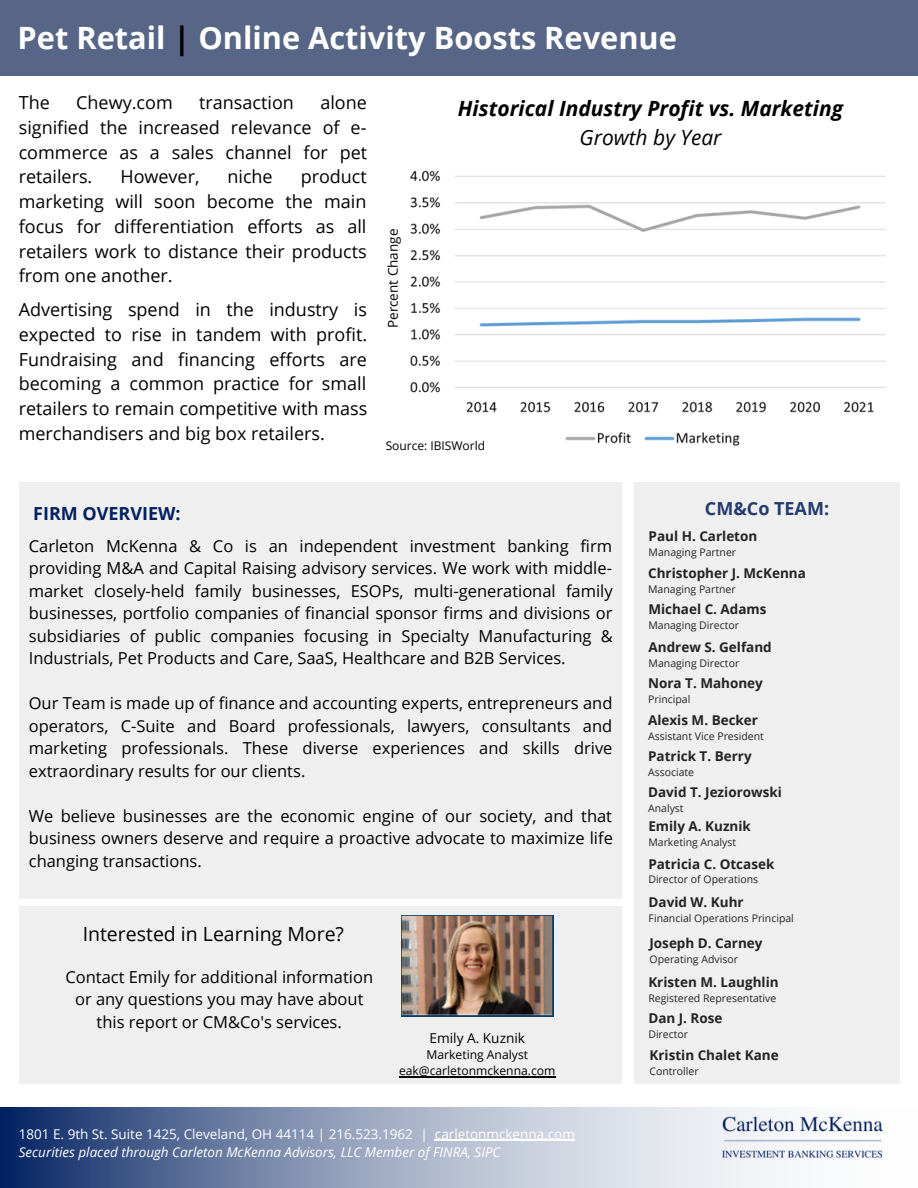
<style>
.page{position:relative;width:918px;height:1188px;background:#fff}
.page>*{position:absolute;margin:0;border:0;box-sizing:border-box;transform-origin:0 0}
.t1{font:700 30.75px "Open Sans";color:#fff}
.t2{font:italic 700 21px "Open Sans";color:#000}
.t3{font:italic 21px "Open Sans";color:#000}
.t4{font:19.5px "Open Sans";color:#000}
.t5{font:18px/24.8px "Open Sans";color:#000;text-align:justify}
.t6{font:700 18px "Open Sans";color:#002060}
.t7{font:16.5px/22.5px "Open Sans";color:#000;text-align:justify}
.t8{font:13.65px "Open Sans";color:#000}
.t9{font:700 13.5px "Open Sans";color:#000}
.t10{font:13.5px "Open Sans";color:#fff}
.t11{font:italic 13.5px "Open Sans";color:#fff}
.t12{font:13.5px "Open Sans";color:#000}
.t13{font:12.15px/16.2px "Open Sans";color:#000;text-align:center}
.t14{font:12px "Open Sans";color:#000}
.t15{font:10.5px "Open Sans";color:#000}
.s1{color:#000}
</style>
<div class="page">
<svg style="left:0;top:1107px;width:780px;height:81px;background:#8e9cb8"></svg>
<img style="left:705px;top:1107px;width:178px;height:61px">
<div style="left:19px;top:482px;width:603px;height:416px;background:#efefef"></div>
<div style="left:19px;top:907px;width:603px;height:177px;background:#efefef"></div>
<img style="left:401px;top:915px;width:153px;height:101px">
<div style="left:634px;top:482px;width:266px;height:602px;background:#efefef"></div>
<img style="left:410px;top:170px;width:476px;height:276px">
<hr style="left:435px;top:1140px;width:140px;height:1px;background:#fff">
<hr style="left:399px;top:1076px;width:157px;height:1px;background:#000">
<div style="left:0;top:0;width:918px;height:75px;background:#576686"></div>
<h1 class="t1" style="left:18px;top:16px;width:661px">Pet Retail <span class="s1">|</span> Online Activity Boosts Revenue</h1>
<p class="t5" style="left:19px;top:90px;width:33px">The</p>
<p class="t5" style="left:76px;top:90px;width:98px">Chewy.com</p>
<p class="t5" style="left:199px;top:90px;width:96px">transaction</p>
<p class="t5" style="left:19px;top:90px;width:350px;text-indent:302px">alone signified the increased relevance of e&shy;commerce as a sales channel for pet retailers.</p>
<p class="t5" style="left:19px;top:164px;width:350px;text-indent:282px">product marketing will soon become the main focus for differentiation efforts as all retailers work to distance their products from one another.</p>
<p class="t5" style="left:19px;top:297px;width:350px">Advertising spend in the industry is expected to rise in tandem with profit.<br>Fundraising and financing efforts are becoming a common practice for small retailers to remain competitive with mass merchandisers and big box retailers.</p>
<p class="t5" style="left:120px;top:164px;width:81px">However,</p>
<p class="t5" style="left:227px;top:164px;width:47px">niche</p>
<p class="t12" style="left:383px;top:328px;width:101px;rotate:-90deg">Percent Change</p>
<p class="t2" style="left:458px;top:94px;width:387px">Historical Industry Profit vs. Marketing</p>
<p class="t3" style="left:580px;top:123px;width:144px">Growth by Year</p>
<p class="t14" style="left:386px;top:437px;width:101px">Source: IBISWorld</p>
<p class="t6" style="left:33px;top:501px;width:149px">FIRM OVERVIEW:</p>
<p class="t7" style="left:29px;top:534px;width:586px">Carleton McKenna &amp; Co is an independent investment banking firm providing M&amp;A and Capital Raising advisory services. We work with middle&shy;market closely-held family businesses, ESOPs, multi-generational family businesses, portfolio companies of financial sponsor firms and divisions or subsidiaries of public companies focusing in Specialty Manufacturing &amp; Industrials, Pet Products and Care, SaaS, Healthcare and B2B Services.</p>
<p class="t7" style="left:29px;top:692px;width:585px">Our Team is made up of finance and accounting experts, entrepreneurs and operators, C-Suite and Board professionals, lawyers, consultants and marketing professionals. These diverse experiences and skills drive extraordinary results for our clients.</p>
<p class="t7" style="left:29px;top:804px;width:586px">We believe businesses are the economic engine of our society, and that business owners deserve and require a proactive advocate to maximize life changing transactions.</p>
<p class="t4" style="left:83px;top:920px;width:263px">Interested in Learning More?</p>
<p class="t7" style="left:65px;top:965px;width:309px;text-align:center">Contact Emily for additional information or any questions you may have about this report or CM&amp;Co's services.</p>
<p class="t8" style="left:430px;top:1029px;width:97px">Emily A. Kuznik</p>
<p class="t13" style="left:399px;top:1046px;width:158px">Marketing Analyst eak@carletonmckenna.com</p>
<p class="t10" style="left:19px;top:1124px;width:558px">1801 E. 9th St. Suite 1425, Cleveland, OH 44114 | 216.523.1962 | carletonmckenna.com</p>
<p class="t11" style="left:19px;top:1142px;width:483px">Securities placed through Carleton McKenna Advisors, LLC Member of FINRA, SIPC</p>
<p class="t6" style="left:705px;top:495px;width:126px">CM&amp;Co TEAM:</p>
<p class="t9" style="left:649px;top:527px;width:110px">Paul H. Carleton</p>
<p class="t15" style="left:649px;top:545px;width:89px">Managing Partner</p>
<p class="t9" style="left:648px;top:564px;width:159px">Christopher J. McKenna</p>
<p class="t15" style="left:648px;top:582px;width:89px">Managing Partner</p>
<p class="t9" style="left:648px;top:600px;width:120px">Michael C. Adams</p>
<p class="t15" style="left:648px;top:618px;width:92px">Managing Director</p>
<p class="t9" style="left:649px;top:637px;width:125px">Andrew S. Gelfand</p>
<p class="t15" style="left:649px;top:655px;width:92px">Managing Director</p>
<p class="t9" style="left:648px;top:674px;width:116px">Nora T. Mahoney</p>
<p class="t15" style="left:648px;top:692px;width:44px">Principal</p>
<p class="t9" style="left:648px;top:710px;width:111px">Alexis M. Becker</p>
<p class="t15" style="left:648px;top:729px;width:117px">Assistant Vice President</p>
<p class="t9" style="left:648px;top:747px;width:105px">Patrick T. Berry</p>
<p class="t15" style="left:648px;top:765px;width:48px">Associate</p>
<p class="t9" style="left:648px;top:782px;width:135px">David T. Jeziorowski</p>
<p class="t15" style="left:648px;top:800px;width:37px">Analyst</p>
<p class="t9" style="left:648px;top:817px;width:104px">Emily A. Kuznik</p>
<p class="t15" style="left:648px;top:835px;width:89px">Marketing Analyst</p>
<p class="t9" style="left:648px;top:854px;width:128px">Patricia C. Otcasek</p>
<p class="t15" style="left:648px;top:872px;width:111px">Director of Operations</p>
<p class="t9" style="left:649px;top:893px;width:97px">David W. Kuhr</p>
<p class="t15" style="left:649px;top:911px;width:147px">Financial Operations Principal</p>
<p class="t9" style="left:650px;top:933px;width:115px">Joseph D. Carney</p>
<p class="t15" style="left:650px;top:951px;width:90px">Operating Advisor</p>
<p class="t9" style="left:648px;top:972px;width:132px">Kristen M. Laughlin</p>
<p class="t15" style="left:648px;top:990px;width:130px">Registered Representative</p>
<p class="t9" style="left:648px;top:1009px;width:76px">Dan J. Rose</p>
<p class="t15" style="left:648px;top:1027px;width:41px">Director</p>
<p class="t9" style="left:650px;top:1045px;width:131px">Kristin Chalet Kane</p>
<p class="t15" style="left:650px;top:1064px;width:51px">Controller</p>
</div>
